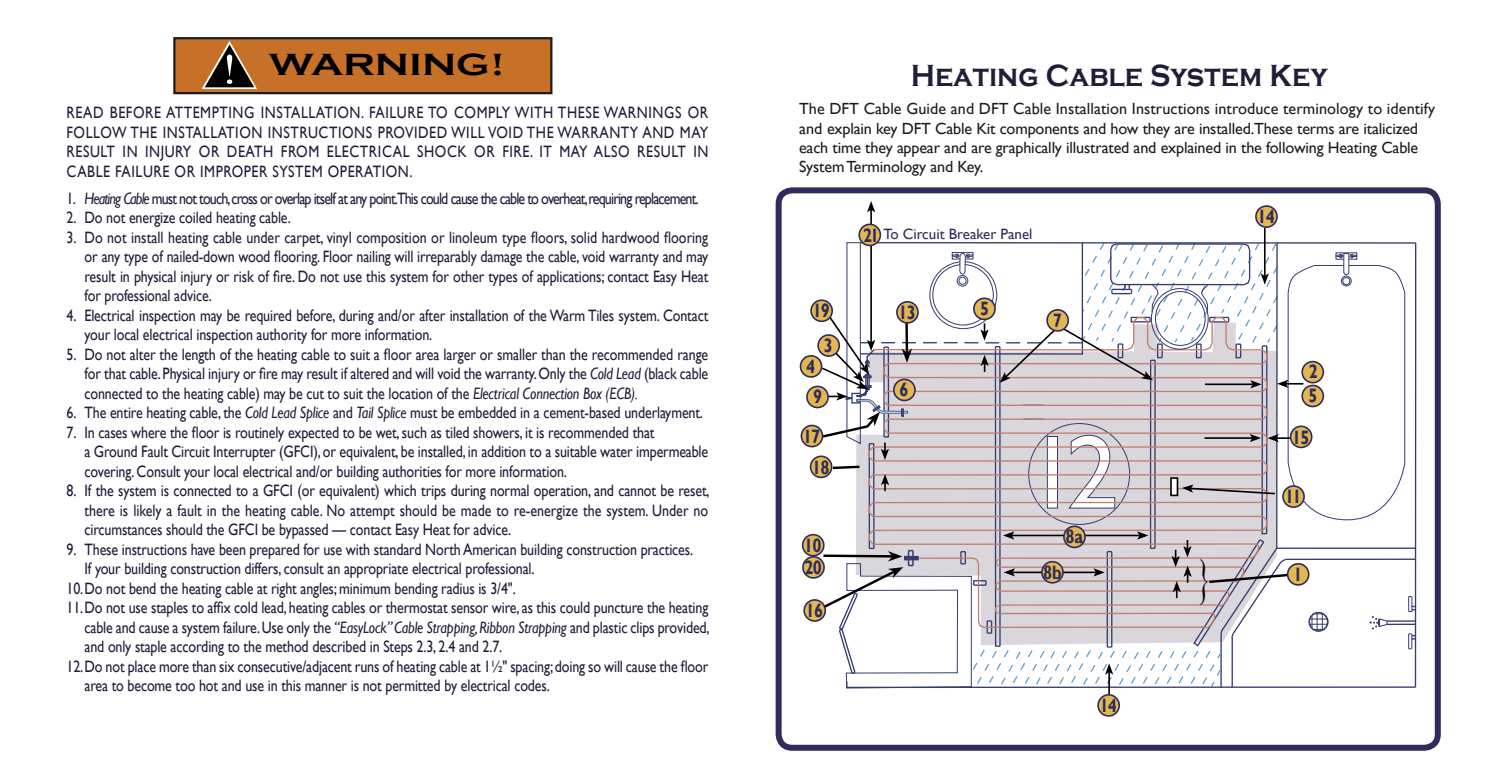
<style>
.page{position:relative;width:1485px;height:783px;background:#fff}
.page>*{position:absolute;margin:0;border:0;box-sizing:border-box;transform-origin:0 0}
.t1{font:49.8px "Times New Roman";color:#000;scale:.53 1}
.t2{font:700 31.5px "Copperplate Gothic";color:#1f1e39;scale:.9 1}
.t3{font:700 31.5px "Copperplate Gothic";color:#000;scale:1.25 1}
.t4{font:700 19.35px/41.5px "Gill Sans";letter-spacing:-.05em;color:#2f2c5b;scale:.85 1}
.t5{font:16.5px/19.5px "Gill Sans";letter-spacing:-.01em;color:#1f1e39;text-align:justify;scale:.85 1}
.t6{font:16.5px "Gill Sans";letter-spacing:-.06em;color:#1f1e39;scale:.85 1}
.t7{font:16.2px/19.4px "Gill Sans";letter-spacing:-.01em;color:#1e1d1d}
.t8{font:15px "Gill Sans";color:#2f2c5b}
.s1{font-style:italic}
</style>
<div class="page">
<svg style="left:775px;top:187px;width:666px;height:561px"></svg>
<hr style="left:1108px;top:672px;width:2px;height:31px;background:#000">
<div style="left:1098px;top:695px;width:21px;height:21px;background:#e2b751;border-radius:50%"></div>
<div style="left:1097px;top:694px;width:23px;height:23px;border:2px solid #2f2c5b;border-radius:50%"></div>
<div style="left:1256px;top:206px;width:21px;height:21px;background:#e2b751;border-radius:50%"></div>
<div style="left:1255px;top:205px;width:23px;height:23px;border:2px solid #2f2c5b;border-radius:50%"></div>
<hr style="left:1264px;top:228px;width:2px;height:48px;background:#000">
<div style="left:803px;top:557px;width:21px;height:21px;background:#e2b751;border-radius:50%"></div>
<div style="left:802px;top:556px;width:23px;height:23px;border:2px solid #2f2c5b;border-radius:50%"></div>
<div style="left:804px;top:600px;width:21px;height:21px;background:#e2b751;border-radius:50%"></div>
<div style="left:803px;top:599px;width:23px;height:23px;border:2px solid #2f2c5b;border-radius:50%"></div>
<div style="left:801px;top:356px;width:21px;height:21px;background:#e2b751;border-radius:50%"></div>
<div style="left:800px;top:355px;width:22px;height:23px;border:2px solid #2f2c5b;border-radius:50%"></div>
<div style="left:803px;top:535px;width:21px;height:21px;background:#e2b751;border-radius:50%"></div>
<div style="left:802px;top:534px;width:23px;height:23px;border:2px solid #2f2c5b;border-radius:50%"></div>
<div style="left:811px;top:456px;width:21px;height:21px;background:#e2b751;border-radius:50%"></div>
<div style="left:810px;top:456px;width:22px;height:22px;border:2px solid #2f2c5b;border-radius:50%"></div>
<div style="left:801px;top:425px;width:22px;height:22px;background:#e2b751;border-radius:50%"></div>
<div style="left:801px;top:425px;width:22px;height:22px;border:2px solid #2f2c5b;border-radius:50%"></div>
<div style="left:817px;top:334px;width:23px;height:23px;border:2px solid #2f2c5b;border-radius:50%"></div>
<div style="left:811px;top:300px;width:21px;height:21px;background:#e2b751;border-radius:50%"></div>
<div style="left:810px;top:299px;width:23px;height:23px;border:2px solid #2f2c5b;border-radius:50%"></div>
<div style="left:807px;top:386px;width:21px;height:22px;background:#e2b751;border-radius:50%"></div>
<div style="left:806px;top:386px;width:23px;height:22px;border:2px solid #2f2c5b;border-radius:50%"></div>
<hr style="left:870px;top:210px;width:2px;height:132px;background:#000">
<svg style="left:867px;top:201px;width:8px;height:11px"></svg>
<div style="left:859px;top:224px;width:21px;height:21px;background:#e2b751;border-radius:50%"></div>
<div style="left:858px;top:224px;width:23px;height:22px;border:2px solid #2f2c5b;border-radius:50%"></div>
<svg style="left:820px;top:241px;width:597px;height:449px"></svg>
<div style="left:974px;top:298px;width:21px;height:21px;background:#e2b751;border-radius:50%"></div>
<div style="left:973px;top:297px;width:23px;height:23px;border:2px solid #2f2c5b;border-radius:50%"></div>
<div style="left:174px;top:38px;width:377px;height:55px;background:#c77128"></div>
<div style="left:173px;top:37px;width:379px;height:57px;border:2px solid #1e1d1d"></div>
<svg style="left:202px;top:41px;width:55px;height:48px"></svg>
<h2 class="t3" style="left:269px;top:47px;width:190px">WARNING!</h2>
<h2 class="t2" style="left:911px;top:58px;width:465px">Heating Cable System Key</h2>
<p class="t5" style="left:67px;top:103px;width:757px">READ BEFORE ATTEMPTING INSTALLATION. FAILURE TO COMPLY WITH THESE WARNINGS OR FOLLOW THE INSTALLATION INSTRUCTIONS PROVIDED WILL VOID THE WARRANTY AND MAY RESULT IN INJURY OR DEATH FROM ELECTRICAL SHOCK OR FIRE. IT MAY ALSO RESULT IN CABLE FAILURE OR IMPROPER SYSTEM OPERATION.</p>
<p class="t6" style="left:67px;top:189px;width:745px">1. <span class="s1">Heating Cable</span> must not touch,cross or overlap itself at any point.This could cause the cable to overheat,requiring replacement.</p>
<p class="t5" style="left:67px;top:208px;width:265px">2. Do not energize coiled heating cable.</p>
<p class="t5" style="left:85px;top:228px;width:736px;text-indent:-18px">3. Do not install heating cable under carpet, vinyl composition or linoleum type floors, solid hardwood flooring or any type of nailed-down wood flooring. Floor nailing will irreparably damage the cable, void warranty and may result in physical injury or risk of fire. Do not use this system for other types of applications; contact Easy Heat for professional advice.</p>
<p class="t5" style="left:85px;top:306px;width:735px;text-indent:-18px">4. Electrical inspection may be required before, during and/or after installation of the Warm Tiles system. Contact your local electrical inspection authority for more information.</p>
<p class="t5" style="left:85px;top:345px;width:735px;text-indent:-18px">5. Do not alter the length of the heating cable to suit a floor area larger or smaller than the recommended range for that cable. Physical injury or fire may result if altered and will void the warranty. Only the <span class="s1">Cold Lead</span> (black cable connected to the heating cable) may be cut to suit the location of the <span class="s1">Electrical Connection Box (ECB).</span></p>
<p class="t5" style="left:67px;top:403px;width:750px">6. The entire heating cable, the <span class="s1">Cold Lead Splice</span> and <span class="s1">Tail Splice</span> must be embedded in a cement-based underlayment.</p>
<p class="t5" style="left:85px;top:423px;width:735px;text-align:left;text-indent:-18px">7. In cases where the floor is routinely expected to be wet, such as tiled showers, it is recommended that<br>a Ground Fault Circuit Interrupter (GFCI), or equivalent, be installed, in addition to a suitable water impermeable covering. Consult your local electrical and/or building authorities for more information.</p>
<p class="t5" style="left:85px;top:481px;width:737px;text-indent:-18px">8. If the system is connected to a GFCI (or equivalent) which trips during normal operation, and cannot be reset, there is likely a fault in the heating cable. No attempt should be made to re-energize the system. Under no circumstances should the GFCI be bypassed — contact Easy Heat for advice.</p>
<p class="t5" style="left:85px;top:540px;width:718px;text-indent:-18px">9. These instructions have been prepared for use with standard North American building construction practices.<br>If your building construction differs, consult an appropriate electrical professional.</p>
<p class="t5" style="left:67px;top:579px;width:530px">10. Do not bend the heating cable at right angles; minimum bending radius is 3/4".</p>
<p class="t5" style="left:85px;top:598px;width:737px;text-indent:-18px">11. Do not use staples to affix cold lead, heating cables or thermostat sensor wire, as this could puncture the heating cable and cause a system failure. Use only the <span class="s1">“EasyLock” Cable Strapping, Ribbon Strapping</span> and plastic clips provided, and only staple according to the method described in Steps 2.3, 2.4 and 2.7.</p>
<p class="t5" style="left:85px;top:657px;width:735px;text-indent:-18px">12. Do not place more than six consecutive/adjacent runs of heating cable at 1½" spacing; doing so will cause the floor area to become too hot and use in this manner is not permitted by electrical codes.</p>
<p class="t7" style="left:799px;top:99px;width:638px">The DFT Cable Guide and DFT Cable Installation Instructions introduce terminology to identify and explain key DFT Cable Kit components and how they are installed.These terms are italicized each time they appear and are graphically illustrated and explained in the following Heating Cable System Terminology and Key.</p>
<p class="t4" style="left:1258px;top:196px;width:22px">14</p>
<p class="t4" style="left:863px;top:215px;width:20px">21</p>
<p class="t8" style="left:884px;top:225px;width:150px">To Circuit Breaker Panel</p>
<p class="t4" style="left:980px;top:288px;width:12px">5</p>
<p class="t4" style="left:813px;top:291px;width:22px">19</p>
<p class="t4" style="left:899px;top:292px;width:22px">13</p>
<p class="t4" style="left:1053px;top:300px;width:12px">7</p>
<p class="t4" style="left:824px;top:325px;width:12px">3</p>
<p class="t4" style="left:806px;top:346px;width:12px">4</p>
<p class="t4" style="left:1309px;top:351px;width:12px">2</p>
<p class="t4" style="left:900px;top:369px;width:12px">6</p>
<p class="t4" style="left:1292px;top:375px;width:32px;text-indent:16px">5<br>15</p>
<p class="t4" style="left:813px;top:376px;width:12px">9</p>
<p class="t4" style="left:803px;top:416px;width:22px">17</p>
<p class="t4" style="left:812px;top:447px;width:22px">18</p>
<p class="t4" style="left:1285px;top:476px;width:21px">11</p>
<p class="t4" style="left:1066px;top:516px;width:22px">8a</p>
<p class="t4" style="left:804px;top:525px;width:22px">10</p>
<h1 class="t1" style="left:1211px;top:620px;width:26px;rotate:180deg">{</h1>
<p class="t4" style="left:805px;top:547px;width:22px">20</p>
<p class="t4" style="left:806px;top:590px;width:22px">16</p>
<p class="t4" style="left:1043px;top:552px;width:24px">8b</p>
<p class="t4" style="left:1293px;top:554px;width:12px">1</p>
<p class="t4" style="left:1100px;top:685px;width:22px">14</p>
</div>
